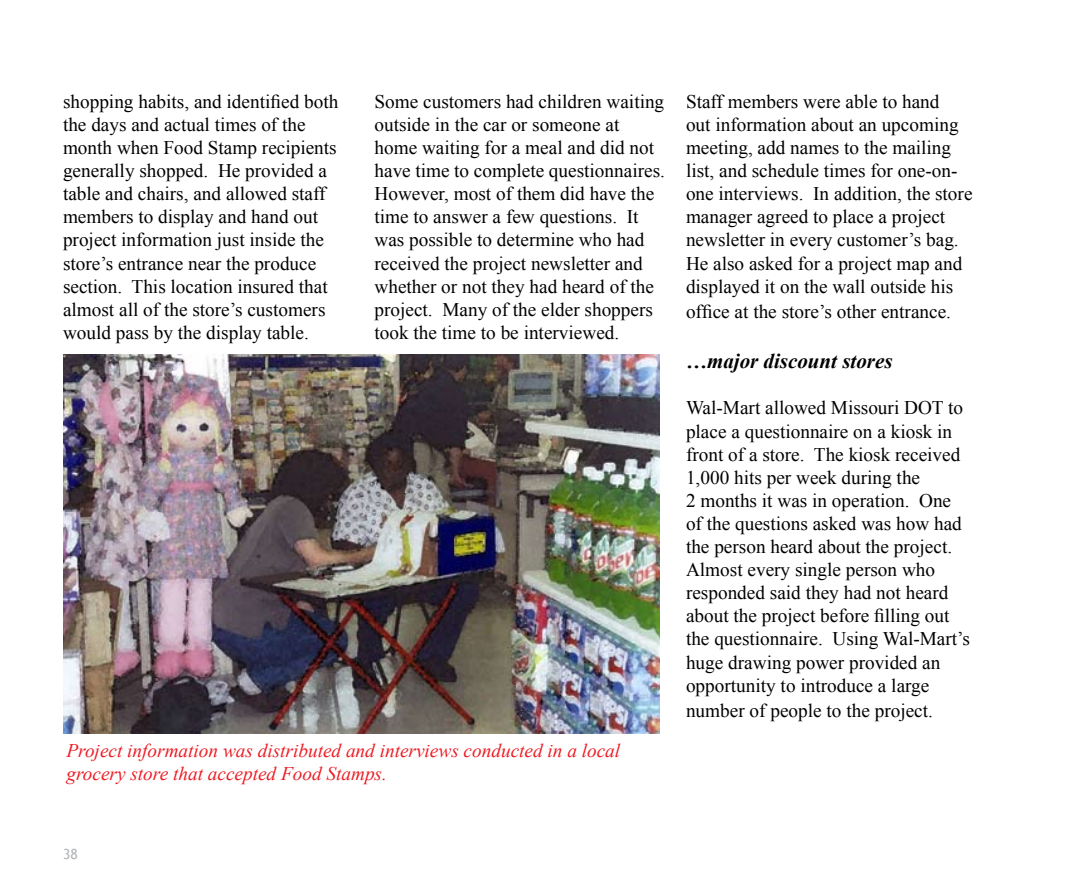
<style>
.page{position:relative;width:1071px;height:882px;background:#fff}
.page>*{position:absolute;margin:0;border:0;box-sizing:border-box;transform-origin:0 0}
.t1{font:italic 700 21px "Times New Roman";color:#000}
.Body_Text_2{font:19.25px/23.1px "Times New Roman";color:#000}
.t2{font:italic 19.25px/23.1px "Times New Roman";color:#ed1c24}
.t3{font:14px "Trebuchet MS";color:#b1b4b6}
</style>
<div class="page">
<img style="left:63px;top:355px;width:597px;height:378px">
<p class="Body_Text_2" style="left:63px;top:90px;width:277px">shopping habits, and identified both the days and actual times of the month when Food Stamp recipients generally shopped. He provided a table and chairs, and allowed staff members to display and hand out project information just inside the store’s entrance near the produce section. This location insured that almost all of the store’s customers would pass by the display table.</p>
<p class="Body_Text_2" style="left:374px;top:90px;width:292px">Some customers had children waiting outside in the car or someone at home waiting for a meal and did not have time to complete questionnaires.<br>However, most of them did have the time to answer a few questions. It was possible to determine who had received the project newsletter and whether or not they had heard of the project. Many of the elder shoppers took the time to be interviewed.</p>
<p class="Body_Text_2" style="left:686px;top:90px;width:288px">Staff members were able to hand<br>out information about an upcoming meeting, add names to the mailing list, and schedule times for one-on&shy;one interviews. In addition, the store manager agreed to place a project newsletter in every customer’s bag.<br>He also asked for a project map and displayed it on the wall outside his</p>
<p class="Body_Text_2" style="left:686px;top:300px;width:267px">office at the store’s other entrance.</p>
<p class="t1" style="left:686px;top:347px;width:208px">…major discount stores</p>
<p class="Body_Text_2" style="left:686px;top:396px;width:286px">Wal-Mart allowed Missouri DOT to place a questionnaire on a kiosk in front of a store. The kiosk received 1,000 hits per week during the<br>2 months it was in operation. One of the questions asked was how had the person heard about the project.<br>Almost every single person who responded said they had not heard about the project before filling out the questionnaire. Using Wal-Mart’s huge drawing power provided an opportunity to introduce a large</p>
<p class="Body_Text_2" style="left:686px;top:699px;width:248px">number of people to the project.</p>
<p class="t2" style="left:66px;top:738px;width:555px">Project information was distributed and interviews conducted in a local grocery store that accepted Food Stamps.</p>
<p class="t3" style="left:63px;top:846px;width:8px">38</p>
</div>
